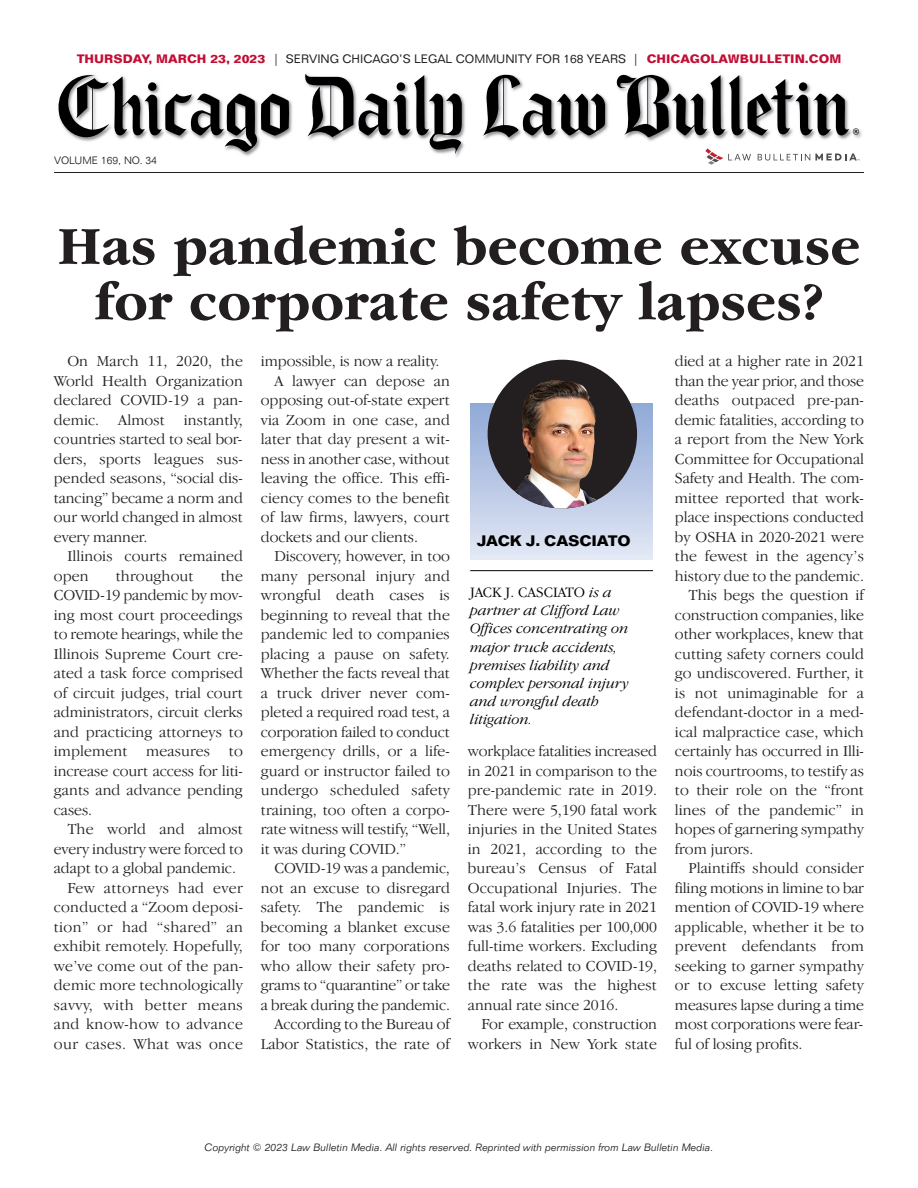
<style>
.page{position:relative;width:918px;height:1188px;background:#fff}
.page>*{position:absolute;margin:0;border:0;box-sizing:border-box;transform-origin:0 0}
.t1{font:700 55.5px/55.5px "Garamond IT Cby BT";letter-spacing:.005em;color:#231f20;text-align:center}
.t2{font:300 15.75px/19.5px "Garamond IT Cby BT";letter-spacing:.005em;color:#231f20;text-align:justify}
.t3{font:300 15.75px "Garamond IT Cby BT";letter-spacing:.025em;color:#231f20}
.t4{font:300 15.75px "Garamond IT Cby BT";letter-spacing:-.015em;color:#231f20}
.t5{font:italic 300 14.85px/18.1px "Garamond IT Cby BT";letter-spacing:-.005em;color:#000}
.t6{font:700 14.85px "Folio BT";letter-spacing:-.01em;color:#000}
.t7{font:700 12px "Folio BT";color:#c20d34}
.t8{font:italic 300 10.5px "Folio BT";color:#231f20}
.t9{font:300 10.5px "Folio BT";color:#231f20}
.s1{font-weight:400;color:#231f20}
.s2{font-style:normal}
</style>
<div class="page">
<img style="left:240px;top:73px;width:621px;height:87px">
<svg style="left:58px;top:73px;width:231px;height:79px"></svg>
<svg style="left:303px;top:74px;width:159px;height:80px"></svg>
<svg style="left:483px;top:73px;width:122px;height:64px"></svg>
<svg style="left:615px;top:74px;width:244px;height:63px"></svg>
<svg style="left:758px;top:153px;width:102px;height:8px"></svg>
<svg style="left:705px;top:148px;width:46px;height:17px"></svg>
<hr style="left:54px;top:172px;width:810px;height:1px;background:#231f20">
<div style="left:470px;top:403px;width:183px;height:157px;background:linear-gradient(to bottom,#8da5d3,#e3e8f5)"></div>
<div style="left:488px;top:360px;width:149px;height:148px;background:#231f20;border-radius:50%"></div>
<img style="left:515px;top:380px;width:81px;height:128px">
<hr style="left:470px;top:570px;width:183px;height:1px;background:#000">
<p class="t7" style="left:77px;top:54px;width:766px">THURSDAY, MARCH 23, 2023 <span class="s1">| SERVING CHICAGO’S LEGAL COMMUNITY FOR 168 YEARS |</span> CHICAGOLAWBULLETIN.COM</p>
<p class="t9" style="left:54px;top:156px;width:104px">VOLUME 169, NO. 34</p>
<h1 class="t1" style="left:58px;top:223px;width:804px">Has pandemic become excuse for corporate safety lapses?</h1>
<p class="t2" style="left:54px;top:353px;width:191px;text-indent:13px">On March 11, 2020, the World Health Organization declared COVID-19 a pan&shy;demic. Almost instantly, countries started to seal bor&shy;ders, sports leagues sus&shy;pended seasons, “social dis&shy;tancing” became a norm and our world changed in almost every manner.</p>
<p class="t2" style="left:54px;top:548px;width:191px;text-indent:13px">Illinois courts remained open</p>
<p class="t2" style="left:54px;top:567px;width:191px;text-indent:167px">the COVID-19 pandemic by mov&shy;ing most court proceedings to remote hearings, while the Illinois Supreme Court cre&shy;ated a task force comprised of circuit judges, trial court administrators, circuit clerks and practicing attorneys to implement measures to increase court access for liti&shy;gants and advance pending cases.</p>
<p class="t2" style="left:67px;top:821px;width:177px">The world and almost</p>
<p class="t2" style="left:54px;top:840px;width:191px">every industry were forced to</p>
<p class="t2" style="left:54px;top:860px;width:184px">adapt to a global pandemic.</p>
<p class="t3" style="left:67px;top:882px;width:177px">Few attorneys had ever</p>
<p class="t2" style="left:54px;top:899px;width:191px">conducted a “Zoom deposi-</p>
<p class="t3" style="left:54px;top:921px;width:191px">tion” or had “shared” an</p>
<p class="t2" style="left:54px;top:938px;width:191px">exhibit remotely. Hopefully,</p>
<p class="t2" style="left:54px;top:957px;width:191px">we’ve come out of the pan-</p>
<p class="t2" style="left:54px;top:977px;width:191px">demic more technologically</p>
<p class="t3" style="left:54px;top:999px;width:191px">savvy, with better means</p>
<p class="t3" style="left:54px;top:1018px;width:191px">and know-how to advance</p>
<p class="t3" style="left:54px;top:1038px;width:191px">our cases. What was once</p>
<p class="t2" style="left:116px;top:567px;width:79px">throughout</p>
<p class="t2" style="left:261px;top:353px;width:180px">impossible, is now a reality.</p>
<p class="t2" style="left:274px;top:372px;width:177px">A lawyer can depose an</p>
<p class="t2" style="left:261px;top:392px;width:191px">opposing out-of-state expert</p>
<p class="t2" style="left:261px;top:411px;width:191px">via Zoom in one case, and</p>
<p class="t2" style="left:261px;top:431px;width:190px">later that day present a wit-</p>
<p class="t2" style="left:261px;top:450px;width:191px">ness in another case, without</p>
<p class="t2" style="left:261px;top:470px;width:190px">leaving the office. This effi-</p>
<p class="t2" style="left:261px;top:489px;width:191px">ciency comes to the benefit</p>
<p class="t2" style="left:261px;top:509px;width:191px">of law firms, lawyers, court</p>
<p class="t2" style="left:261px;top:528px;width:159px">dockets and our clients.</p>
<p class="t2" style="left:274px;top:548px;width:177px">Discovery, however, in too</p>
<p class="t2" style="left:261px;top:567px;width:191px">many personal injury and</p>
<p class="t2" style="left:261px;top:587px;width:191px">wrongful death cases is</p>
<p class="t2" style="left:261px;top:606px;width:191px">beginning to reveal that the</p>
<p class="t2" style="left:261px;top:626px;width:191px">pandemic led to companies</p>
<p class="t2" style="left:261px;top:645px;width:191px">placing a pause on safety.</p>
<p class="t2" style="left:261px;top:665px;width:191px">Whether the facts reveal that</p>
<p class="t2" style="left:261px;top:684px;width:190px">a truck driver never com-</p>
<p class="t2" style="left:261px;top:704px;width:191px">pleted a required road test, a</p>
<p class="t2" style="left:261px;top:723px;width:191px">corporation failed to conduct</p>
<p class="t2" style="left:261px;top:743px;width:190px">emergency drills, or a life-</p>
<p class="t2" style="left:261px;top:762px;width:191px">guard or instructor failed to</p>
<p class="t2" style="left:261px;top:782px;width:191px">undergo scheduled safety</p>
<p class="t2" style="left:261px;top:801px;width:190px">training, too often a corpo-</p>
<p class="t2" style="left:261px;top:821px;width:191px">rate witness will testify, “Well,</p>
<p class="t2" style="left:261px;top:840px;width:146px">it was during COVID.”</p>
<p class="t2" style="left:274px;top:860px;width:177px">COVID-19 was a pandemic,</p>
<p class="t2" style="left:261px;top:879px;width:191px">not an excuse to disregard</p>
<p class="t2" style="left:261px;top:899px;width:191px">safety. The pandemic is</p>
<p class="t2" style="left:261px;top:918px;width:191px">becoming a blanket excuse</p>
<p class="t2" style="left:261px;top:938px;width:191px">for too many corporations</p>
<p class="t2" style="left:261px;top:957px;width:190px">who allow their safety pro-</p>
<p class="t4" style="left:261px;top:979px;width:191px">grams to “quarantine” or take</p>
<p class="t4" style="left:261px;top:999px;width:191px">a break during the pandemic.</p>
<p class="t2" style="left:274px;top:1016px;width:177px">According to the Bureau of</p>
<p class="t2" style="left:261px;top:1035px;width:191px">Labor Statistics, the rate of</p>
<p class="t6" style="left:477px;top:536px;width:155px">JACK J. CASCIATO</p>
<p class="t5" style="left:470px;top:584px;width:160px"><span class="s2">JACK J. CASCIATO</span> is a partner at Clifford Law<br>Offices concentrating on major truck accidents, premises liability and complex personal injury and wrongful death litigation.</p>
<p class="t2" style="left:468px;top:743px;width:191px">workplace fatalities increased in 2021 in comparison to the pre-pandemic rate in 2019.<br>There were 5,190 fatal work injuries in the United States in 2021, according to the bureau’s Census of Fatal Occupational Injuries. The fatal work injury rate in 2021 was 3.6 fatalities per 100,000 full-time workers. Excluding deaths related to COVID-19, the rate was the highest annual rate since 2016.</p>
<p class="t2" style="left:468px;top:1016px;width:191px;text-align:right">For example, construction workers in New York state</p>
<p class="t2" style="left:675px;top:353px;width:191px">died at a higher rate in 2021</p>
<p class="t4" style="left:675px;top:375px;width:191px">than the year prior, and those</p>
<p class="t2" style="left:675px;top:392px;width:190px">deaths outpaced pre-pan-</p>
<p class="t2" style="left:675px;top:411px;width:191px">demic fatalities, according to</p>
<p class="t2" style="left:675px;top:431px;width:191px">a report from the New York</p>
<p class="t2" style="left:675px;top:450px;width:191px">Committee for Occupational</p>
<p class="t2" style="left:675px;top:470px;width:190px">Safety and Health. The com-</p>
<p class="t2" style="left:675px;top:489px;width:190px">mittee reported that work-</p>
<p class="t2" style="left:675px;top:509px;width:191px">place inspections conducted</p>
<p class="t2" style="left:675px;top:528px;width:191px">by OSHA in 2020-2021 were</p>
<p class="t2" style="left:675px;top:548px;width:191px">the fewest in the agency’s</p>
<p class="t2" style="left:675px;top:567px;width:191px">history due to the pandemic.</p>
<p class="t2" style="left:688px;top:587px;width:177px">This begs the question if</p>
<p class="t2" style="left:675px;top:606px;width:191px">construction companies, like</p>
<p class="t2" style="left:675px;top:626px;width:191px">other workplaces, knew that</p>
<p class="t2" style="left:675px;top:645px;width:191px">cutting safety corners could</p>
<p class="t2" style="left:675px;top:665px;width:191px">go undiscovered. Further, it</p>
<p class="t2" style="left:675px;top:684px;width:191px">is not unimaginable for a</p>
<p class="t2" style="left:675px;top:704px;width:190px">defendant-doctor in a med-</p>
<p class="t2" style="left:675px;top:723px;width:191px">ical malpractice case, which</p>
<p class="t2" style="left:675px;top:743px;width:190px">certainly has occurred in Illi-</p>
<p class="t2" style="left:675px;top:762px;width:191px">nois courtrooms, to testify as</p>
<p class="t2" style="left:675px;top:782px;width:191px">to their role on the “front</p>
<p class="t2" style="left:675px;top:801px;width:191px">lines of the pandemic” in</p>
<p class="t2" style="left:675px;top:821px;width:191px">hopes of garnering sympathy</p>
<p class="t2" style="left:675px;top:840px;width:80px">from jurors.</p>
<p class="t2" style="left:688px;top:860px;width:177px">Plaintiffs should consider</p>
<p class="t4" style="left:675px;top:882px;width:191px">filing motions in limine to bar</p>
<p class="t2" style="left:675px;top:899px;width:191px">mention of COVID-19 where</p>
<p class="t2" style="left:675px;top:918px;width:191px">applicable, whether it be to</p>
<p class="t2" style="left:675px;top:938px;width:191px">prevent defendants from</p>
<p class="t2" style="left:675px;top:957px;width:191px">seeking to garner sympathy</p>
<p class="t2" style="left:675px;top:977px;width:191px">or to excuse letting safety</p>
<p class="t2" style="left:675px;top:996px;width:191px">measures lapse during a time</p>
<p class="t2" style="left:675px;top:1016px;width:190px">most corporations were fear-</p>
<p class="t2" style="left:675px;top:1035px;width:129px">ful of losing profits.</p>
<p class="t8" style="left:205px;top:1143px;width:510px">Copyright © 2023 Law Bulletin Media. All rights reserved. Reprinted with permission from Law Bulletin Media.</p>
</div>
